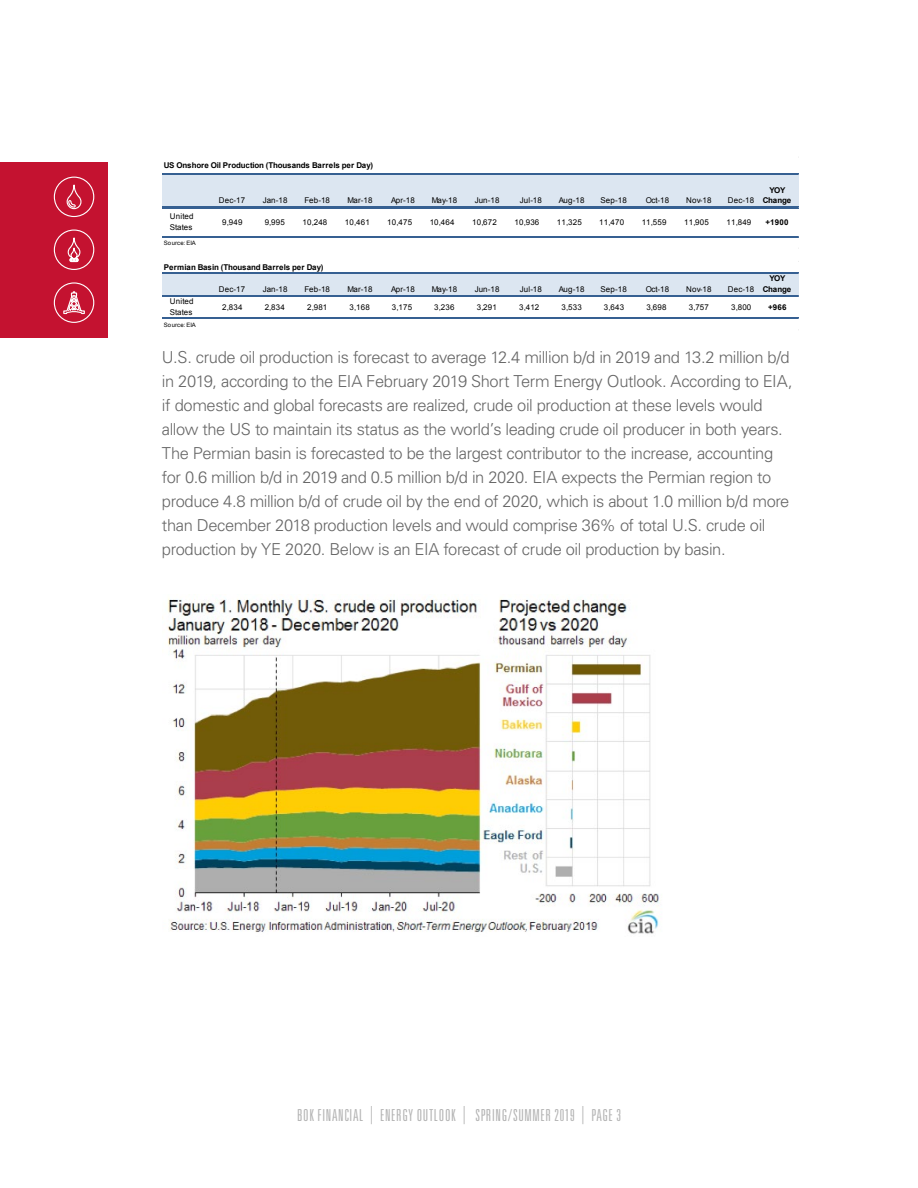
<style>
.page{position:relative;width:918px;height:1188px;background:#fff}
.page>*{position:absolute;margin:0;border:0;box-sizing:border-box;transform-origin:0 0}
.t1{font:300 16.5px/24px "Univers";letter-spacing:-.025em;color:#666}
.t2{font:300 ultra-condensed 16.5px "Univers";letter-spacing:.04em;color:#b3b3b3}
.t3{font:7.95px/10.6px "Arial";letter-spacing:.025em;color:#000}
.t4{font:700 7.95px/10.6px "Arial";letter-spacing:-.03em;color:#000;text-align:center}
.t5{font:700 7.95px "Arial";letter-spacing:.025em;color:#000}
.t6{font:6px "Arial";color:#000}
.s1{font-size:24.75px}
</style>
<div class="page">
<div style="left:0;top:162px;width:108px;height:176px;background:#c41230"></div>
<svg style="left:53px;top:176px;width:42px;height:94px"></svg>
<svg style="left:53px;top:282px;width:42px;height:41px"></svg>
<div style="left:163px;top:174px;width:636px;height:34px;background:#dce6f1"></div>
<div style="left:163px;top:273px;width:636px;height:23px;background:#dce6f1"></div>
<hr style="left:162px;top:173px;width:637px;height:2px;background:#366092">
<hr style="left:162px;top:207px;width:637px;height:2px;background:#366092">
<hr style="left:162px;top:236px;width:637px;height:1px;background:#366092">
<hr style="left:162px;top:272px;width:637px;height:2px;background:#366092">
<hr style="left:162px;top:295px;width:637px;height:2px;background:#366092">
<hr style="left:162px;top:318px;width:637px;height:1px;background:#366092">
<img style="left:162px;top:598px;width:497px;height:336px">
<p class="t4" style="left:164px;top:160px;width:211px">US Onshore Oil Production (Thousands Barrels per Day)</p>
<p class="t3" style="left:219px;top:195px;width:28px">Dec-17</p>
<p class="t3" style="left:263px;top:195px;width:26px">Jan-18</p>
<p class="t3" style="left:304px;top:195px;width:27px">Feb-18</p>
<p class="t3" style="left:348px;top:195px;width:26px">Mar-18</p>
<p class="t3" style="left:391px;top:195px;width:25px">Apr-18</p>
<p class="t3" style="left:432px;top:195px;width:27px">May-18</p>
<p class="t3" style="left:475px;top:195px;width:26px">Jun-18</p>
<p class="t3" style="left:520px;top:195px;width:24px">Jul-18</p>
<p class="t3" style="left:559px;top:195px;width:27px">Aug-18</p>
<p class="t3" style="left:601px;top:195px;width:28px">Sep-18</p>
<p class="t3" style="left:646px;top:195px;width:25px">Oct-18</p>
<p class="t3" style="left:686px;top:195px;width:27px">Nov-18</p>
<p class="t3" style="left:728px;top:195px;width:28px">Dec-18</p>
<p class="t4" style="left:763px;top:185px;width:30px">YOY<br>Change</p>
<p class="t3" style="left:170px;top:211px;width:25px">United<br>States</p>
<p class="t3" style="left:222px;top:217px;width:22px">9,949</p>
<p class="t3" style="left:265px;top:217px;width:22px">9,995</p>
<p class="t3" style="left:302px;top:217px;width:26px">10,248</p>
<p class="t3" style="left:345px;top:217px;width:26px">10,461</p>
<p class="t3" style="left:387px;top:217px;width:26px">10,475</p>
<p class="t3" style="left:430px;top:217px;width:26px">10,464</p>
<p class="t3" style="left:472px;top:217px;width:26px">10,672</p>
<p class="t3" style="left:514px;top:217px;width:26px">10,936</p>
<p class="t3" style="left:557px;top:217px;width:26px">11,325</p>
<p class="t3" style="left:599px;top:217px;width:26px">11,470</p>
<p class="t3" style="left:642px;top:217px;width:26px">11,559</p>
<p class="t3" style="left:684px;top:217px;width:26px">11,905</p>
<p class="t3" style="left:726px;top:217px;width:26px">11,849</p>
<p class="t4" style="left:766px;top:217px;width:24px">+1900</p>
<p class="t6" style="left:164px;top:239px;width:33px">Source: EIA</p>
<p class="t5" style="left:164px;top:262px;width:161px">Permian Basin (Thousand Barrels per Day)</p>
<p class="t3" style="left:219px;top:284px;width:28px">Dec-17</p>
<p class="t3" style="left:263px;top:284px;width:26px">Jan-18</p>
<p class="t3" style="left:304px;top:284px;width:27px">Feb-18</p>
<p class="t3" style="left:348px;top:284px;width:26px">Mar-18</p>
<p class="t3" style="left:391px;top:284px;width:25px">Apr-18</p>
<p class="t3" style="left:432px;top:284px;width:27px">May-18</p>
<p class="t3" style="left:475px;top:284px;width:26px">Jun-18</p>
<p class="t3" style="left:520px;top:284px;width:24px">Jul-18</p>
<p class="t3" style="left:559px;top:284px;width:27px">Aug-18</p>
<p class="t3" style="left:601px;top:284px;width:28px">Sep-18</p>
<p class="t3" style="left:646px;top:284px;width:25px">Oct-18</p>
<p class="t3" style="left:686px;top:284px;width:27px">Nov-18</p>
<p class="t3" style="left:728px;top:284px;width:28px">Dec-18</p>
<p class="t4" style="left:763px;top:273px;width:30px">YOY<br>Change</p>
<p class="t3" style="left:170px;top:296px;width:25px">United<br>States</p>
<p class="t3" style="left:222px;top:302px;width:22px">2,834</p>
<p class="t3" style="left:265px;top:302px;width:22px">2,834</p>
<p class="t3" style="left:307px;top:302px;width:22px">2,981</p>
<p class="t3" style="left:350px;top:302px;width:22px">3,168</p>
<p class="t3" style="left:392px;top:302px;width:22px">3,175</p>
<p class="t3" style="left:434px;top:302px;width:22px">3,236</p>
<p class="t3" style="left:477px;top:302px;width:22px">3,291</p>
<p class="t3" style="left:519px;top:302px;width:22px">3,412</p>
<p class="t3" style="left:562px;top:302px;width:22px">3,533</p>
<p class="t3" style="left:604px;top:302px;width:22px">3,643</p>
<p class="t3" style="left:646px;top:302px;width:22px">3,698</p>
<p class="t3" style="left:689px;top:302px;width:22px">3,757</p>
<p class="t3" style="left:731px;top:302px;width:22px">3,800</p>
<p class="t4" style="left:768px;top:302px;width:20px">+966</p>
<p class="t6" style="left:164px;top:321px;width:33px">Source: EIA</p>
<p class="t1" style="left:162px;top:345px;width:632px">U.S. crude oil production is forecast to average 12.4 million b/d in 2019 and 13.2 million b/d in 2019, according to the EIA February 2019 Short Term Energy Outlook. According to EIA, if domestic and global forecasts are realized, crude oil production at these levels would allow the US to maintain its status as the world’s leading crude oil producer in both years.<br>The Permian basin is forecasted to be the largest contributor to the increase, accounting for 0.6 million b/d in 2019 and 0.5 million b/d in 2020. EIA expects the Permian region to produce 4.8 million b/d of crude oil by the end of 2020, which is about 1.0 million b/d more than December 2018 production levels and would comprise 36% of total U.S. crude oil production by YE 2020. Below is an EIA forecast of crude oil production by basin.</p>
<p class="t2" style="left:297px;top:1107px;width:325px">BOK FINANCIAL <span class="s1">|</span> ENERGY OUTLOOK <span class="s1">|</span> SPRING/SUMMER 2019 <span class="s1">|</span> PAGE 3</p>
</div>
